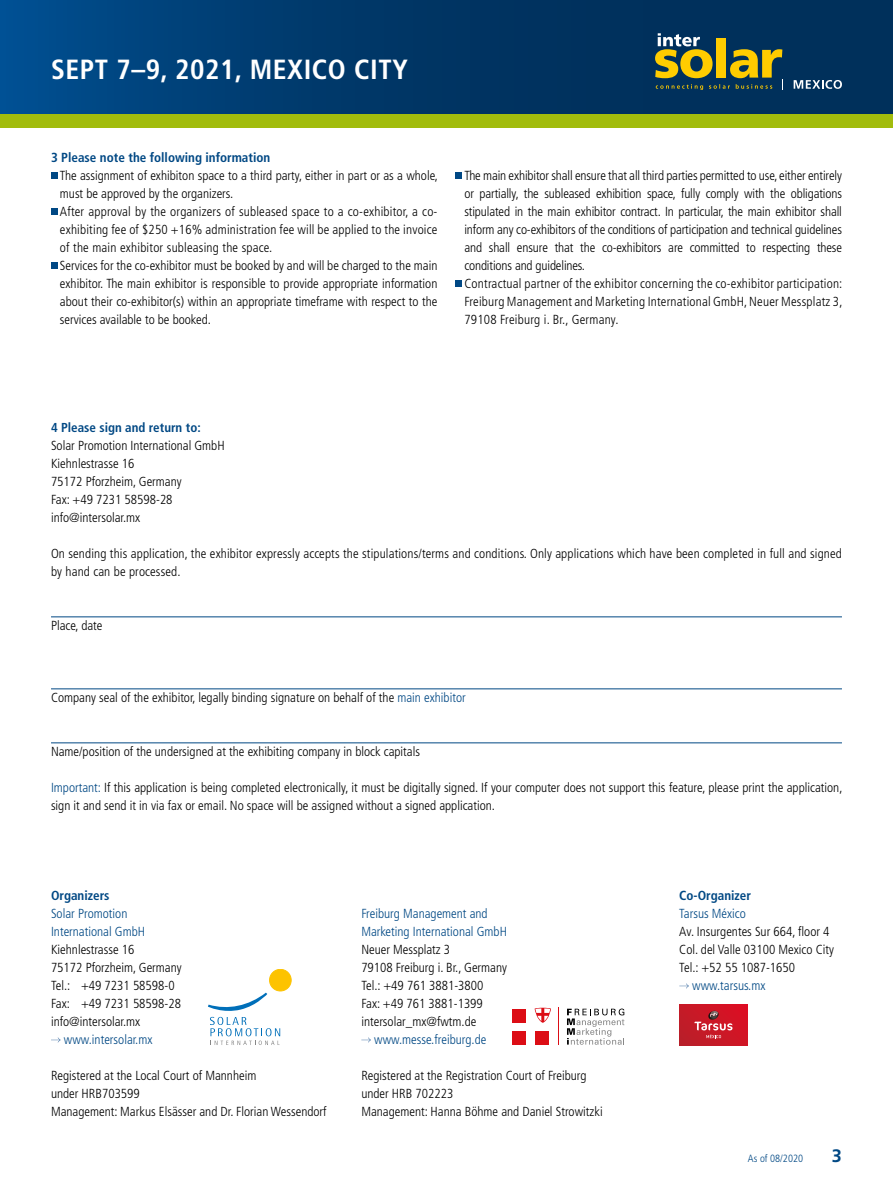
<style>
.page{position:relative;width:893px;height:1188px;background:#fff}
.page>*{position:absolute;margin:0;border:0;box-sizing:border-box;transform-origin:0 0}
.t1{font:700 condensed 27.75px "Frutiger LT Com";letter-spacing:.02em;color:#fff}
.t2{font:700 18px "Frutiger";color:#004884}
.t3{font:300 condensed 13.2px/18px "Frutiger";color:#000}
.t4{font:300 condensed 13.2px/18px "Frutiger";color:#004884}
.t5{font:700 condensed 13.2px "Frutiger";color:#004884}
.t6{font:700 condensed 13.05px "Frutiger";color:#004884}
.t7{font:300 condensed 10.5px "Frutiger";color:#004884}
.s1{color:#004884}
</style>
<div class="page">
<div style="left:0;top:0;width:893px;height:114px;background:linear-gradient(to right,#004885,#00294f)"></div>
<div style="left:0;top:114px;width:893px;height:13px;background:#a2bc0c"></div>
<svg style="left:794px;top:80px;width:48px;height:9px"></svg>
<svg style="left:655px;top:33px;width:128px;height:57px;background:#5f6c42"></svg>
<hr style="left:51px;top:616px;width:791px;height:1px;background:#004884">
<hr style="left:51px;top:688px;width:791px;height:1px;background:#004884">
<hr style="left:51px;top:742px;width:791px;height:1px;background:#004884">
<svg style="left:51px;top:1037px;width:10px;height:5px"></svg>
<svg style="left:51px;top:172px;width:6px;height:6px"></svg>
<svg style="left:51px;top:208px;width:6px;height:6px"></svg>
<svg style="left:51px;top:262px;width:6px;height:6px"></svg>
<div style="left:455px;top:172px;width:7px;height:6px;background:#004884"></div>
<div style="left:455px;top:280px;width:7px;height:6px;background:#004884"></div>
<svg style="left:361px;top:1037px;width:10px;height:5px"></svg>
<svg style="left:679px;top:983px;width:10px;height:5px"></svg>
<div style="left:270px;top:969px;width:21px;height:22px;background:#fdc300;border-radius:50%"></div>
<div style="left:269px;top:969px;width:22px;height:22px;border:1px solid #fdc300;border-radius:50%"></div>
<svg style="left:208px;top:993px;width:72px;height:52px"></svg>
<div style="left:513px;top:1009px;width:13px;height:13px;background:#dc0d15"></div>
<div style="left:535px;top:1032px;width:13px;height:13px;background:#dc0d15"></div>
<div style="left:513px;top:1032px;width:13px;height:13px;background:#dc0d15"></div>
<hr style="left:558px;top:1007px;width:1px;height:38px;background:#dc0d15">
<svg style="left:535px;top:1008px;width:16px;height:15px"></svg>
<svg style="left:567px;top:1009px;width:57px;height:36px"></svg>
<div style="left:679px;top:1004px;width:69px;height:41px;background:linear-gradient(to right,#be1f2a,#d81326)"></div>
<svg style="left:694px;top:1011px;width:38px;height:27px"></svg>
<h1 class="t1" style="left:51px;top:53px;width:358px">SEPT 7–9, 2021, MEXICO CITY</h1>
<p class="t5" style="left:51px;top:150px;width:221px">3 Please note the following information</p>
<p class="t3" style="left:60px;top:167px;width:380px">The assignment of exhibiton space to a third party, either in part or as a whole, must be approved by the organizers.<br>After approval by the organizers of subleased space to a co-exhibitor, a co&shy;exhibiting fee of $250 +16% administration fee will be applied to the invoice of the main exhibitor subleasing the space.<br>Services for the co-exhibitor must be booked by and will be charged to the main exhibitor. The main exhibitor is responsible to provide appropriate information about their co-exhibitor(s) within an appropriate timeframe with respect to the services available to be booked.</p>
<p class="t3" style="left:464px;top:167px;width:380px">The main exhibitor shall ensure that all third parties permitted to use, either entirely or partially, the subleased exhibition space, fully comply with the obligations stipulated in the main exhibitor contract. In particular, the main exhibitor shall inform any co-exhibitors of the conditions of participation and technical guidelines and shall ensure that the co-exhibitors are committed to respecting these conditions and guidelines.<br>Contractual partner of the exhibitor concerning the co-exhibitor participation:<br>Freiburg Management and Marketing International GmbH, Neuer Messplatz 3, 79108 Freiburg i. Br., Germany.</p>
<p class="t6" style="left:51px;top:420px;width:151px">4 Please sign and return to:</p>
<p class="t3" style="left:51px;top:437px;width:175px">Solar Promotion International GmbH<br>Kiehnlestrasse 16<br>75172 Pforzheim, Germany<br>Fax: +49 7231 58598-28 info@intersolar.mx</p>
<p class="t3" style="left:51px;top:545px;width:792px">On sending this application, the exhibitor expressly accepts the stipulations/terms and conditions. Only applications which have been completed in full and signed by hand can be processed.</p>
<p class="t3" style="left:51px;top:617px;width:53px">Place, date</p>
<p class="t3" style="left:51px;top:689px;width:416px">Company seal of the exhibitor, legally binding signature on behalf of the <span class="s1">main exhibitor</span></p>
<p class="t3" style="left:51px;top:743px;width:370px">Name/position of the undersigned at the exhibiting company in block capitals</p>
<p class="t3" style="left:51px;top:779px;width:793px"><span class="s1">Important:</span> If this application is being completed electronically, it must be digitally signed. If your computer does not support this feature, please print the application, sign it and send it in via fax or email. No space will be assigned without a signed application.</p>
<p class="t5" style="left:51px;top:888px;width:60px">Organizers</p>
<p class="t4" style="left:51px;top:905px;width:96px">Solar Promotion<br>International GmbH</p>
<p class="t3" style="left:51px;top:941px;width:132px">Kiehnlestrasse 16<br>75172 Pforzheim, Germany<br>Tel.: +49 7231 58598-0<br>Fax: +49 7231 58598-28 info@intersolar.mx</p>
<p class="t4" style="left:64px;top:1031px;width:90px">www.intersolar.mx</p>
<p class="t3" style="left:51px;top:1067px;width:277px">Registered at the Local Court of Mannheim<br>under HRB703599<br>Management: Markus Elsässer and Dr. Florian Wessendorf</p>
<p class="t4" style="left:361px;top:905px;width:147px">Freiburg Management and<br>Marketing International GmbH</p>
<p class="t3" style="left:361px;top:941px;width:147px">Neuer Messplatz 3<br>79108 Freiburg i. Br., Germany<br>Tel.: +49 761 3881-3800<br>Fax: +49 761 3881-1399 intersolar_mx@fwtm.de</p>
<p class="t4" style="left:374px;top:1031px;width:114px">www.messe.freiburg.de</p>
<p class="t3" style="left:361px;top:1067px;width:243px">Registered at the Registration Court of Freiburg under HRB 702223<br>Management: Hanna Böhme and Daniel Strowitzki</p>
<p class="t5" style="left:679px;top:888px;width:73px">Co-Organizer</p>
<p class="t4" style="left:679px;top:905px;width:68px">Tarsus México</p>
<p class="t3" style="left:679px;top:923px;width:156px">Av. Insurgentes Sur 664, floor 4<br>Col. del Valle 03100 Mexico City<br>Tel.: +52 55 1087-1650</p>
<p class="t4" style="left:692px;top:977px;width:75px">www.tarsus.mx</p>
<p class="t7" style="left:748px;top:1152px;width:57px">As of 08/2020</p>
<h2 class="t2" style="left:832px;top:1146px;width:12px">3</h2>
</div>
